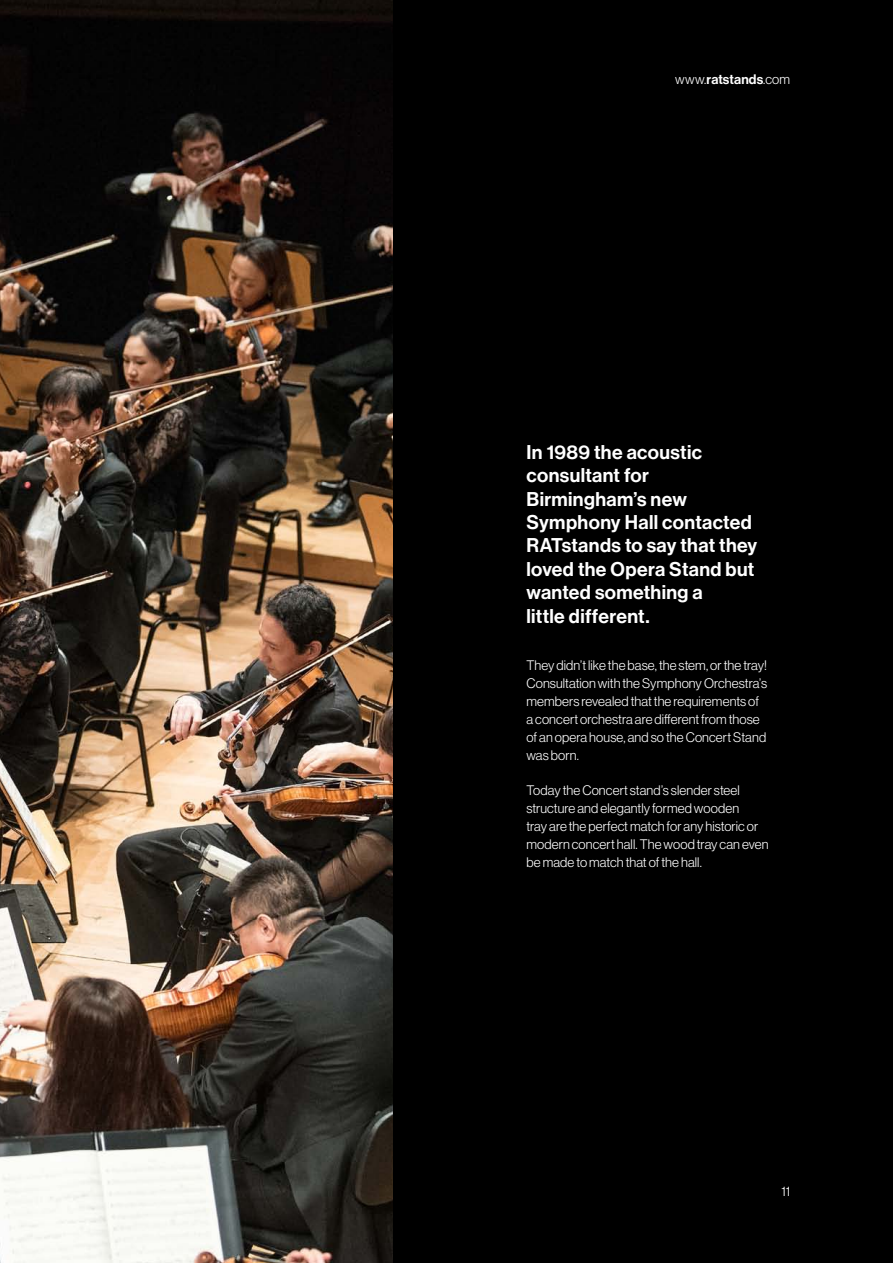
<style>
.page{position:relative;width:893px;height:1263px;background:#fff}
.page>*{position:absolute;margin:0;border:0;box-sizing:border-box;transform-origin:0 0}
.t1{font:19.5px/23.4px "N Haas Grotesk DS Pro 65 Md";letter-spacing:.02em;color:#fff}
.t2{font:13.5px/18px "N Haas Grotesk DS Pro 45 Lt";letter-spacing:.01em;color:#fff}
.t3{font:13.5px "N Haas Grotesk DS Pro 65 Md";letter-spacing:.005em;color:#fff}
.s1{font-family:"N Haas Grotesk DS Pro 45 Lt"}
</style>
<div class="page">
<div style="left:393px;top:0;width:500px;height:1263px;background:#000"></div>
<img style="left:0;top:0;width:393px;height:1263px">
<p class="t3" style="left:675px;top:72px;width:117px"><span class="s1">www.</span>ratstands<span class="s1">.com</span></p>
<h1 class="t1" style="left:526px;top:440px;width:232px">In 1989 the acoustic consultant for<br>Birmingham’s new<br>Symphony Hall contacted<br>RATstands to say that they loved the Opera Stand but wanted something a<br>little different.</h1>
<p class="t2" style="left:526px;top:656px;width:242px">They didn’t like the base, the stem, or the tray!<br>Consultation with the Symphony Orchestra’s members revealed that the requirements of a concert orchestra are different from those of an opera house, and so the Concert Stand was born.</p>
<p class="t2" style="left:526px;top:781px;width:244px">Today the Concert stand’s slender steel structure and elegantly formed wooden<br>tray are the perfect match for any historic or modern concert hall. The wood tray can even be made to match that of the hall.</p>
<p class="t2" style="left:781px;top:1182px;width:10px">11</p>
</div>
